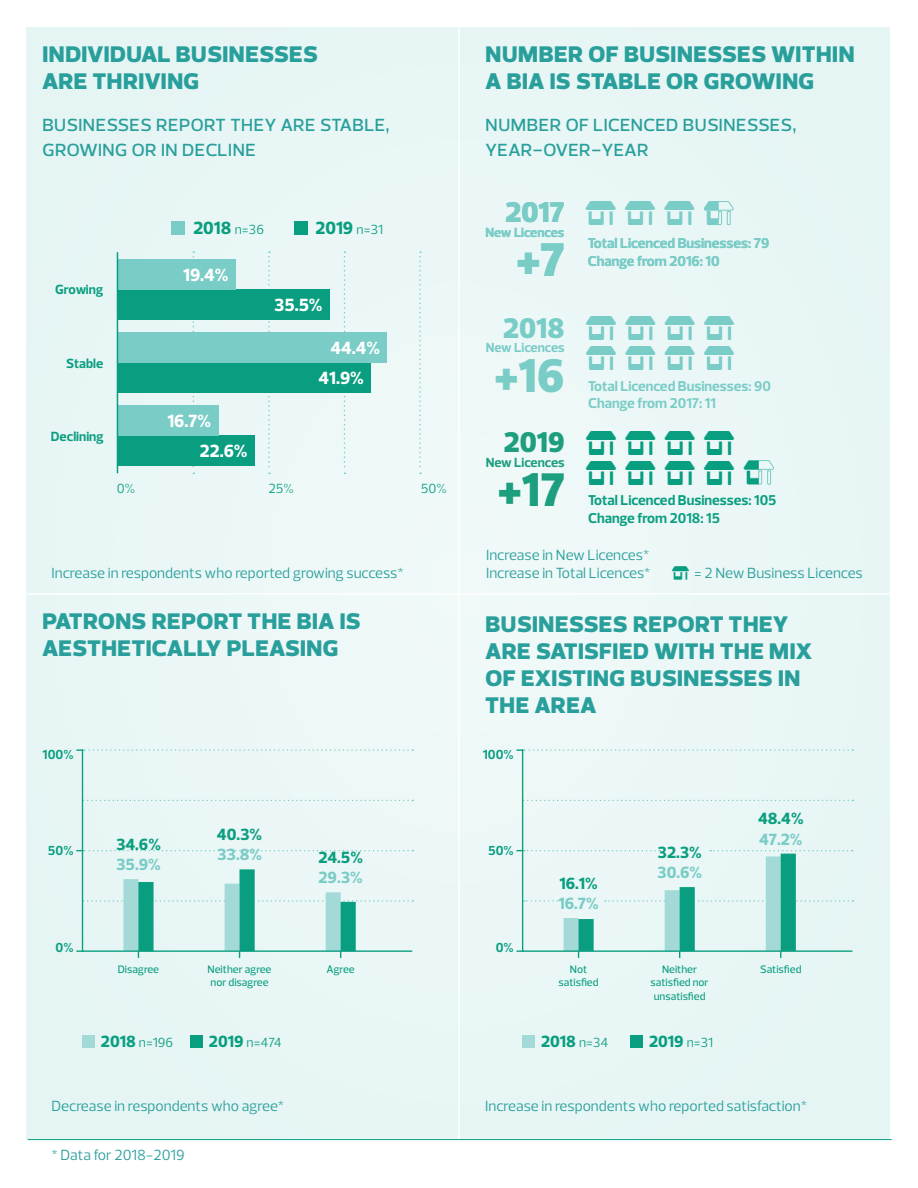
<style>
.page{position:relative;width:918px;height:1188px;background:#fff}
.page>*{position:absolute;margin:0;border:0;box-sizing:border-box;transform-origin:0 0}
.t1{font:900 48px "Prelo";color:#7accc7}
.t2{font:900 48px "Prelo";color:#1d9e7f}
.t3{font:900 28.95px "Prelo";color:#7accc7}
.t4{font:900 28.95px "Prelo";color:#1d9e7f}
.t5{font:800 27px/27px "Prelo";color:#299f9c}
.t6{font:500 21px/25.2px "Prelo";color:#299f9c}
.t7{font:800 18px "Prelo";color:#fff}
.t8{font:800 18px "Prelo";color:#0a9e80}
.t9{font:800 16.5px "Prelo";color:#0a9e80}
.t10{font:800 16.5px "Prelo";color:#7accc7}
.t11{font:15px "Prelo";color:#299f9c}
.t12{font:700 14.55px/17.4px "Prelo";color:#7accc7}
.t13{font:700 14.55px "Prelo";color:#0a9e80}
.t14{font:13.5px "Prelo";color:#0a9e80}
.t15{font:700 13.5px "Prelo";color:#0a9e80}
.t16{font:700 13.5px "Prelo";color:#7accc7}
.t17{font:700 13.5px "Prelo";color:#1d9e7f}
.t18{font:700 13.35px "Prelo";color:#0a9e80}
.t19{font:500 11.1px/13.2px "Prelo";color:#0a9e80;text-align:center}
.s1{font-weight:400;font-size:13.5px}
.s2{font-weight:800;font-size:16.5px}
</style>
<div class="page">
<div style="left:26px;top:27px;width:864px;height:1112px;background:#e4f5f4"></div>
<hr style="left:458px;top:27px;width:2px;height:1112px;background:#fff">
<hr style="left:27px;top:593px;width:864px;height:2px;background:#fff">
<svg style="left:193px;top:251px;width:1px;height:223px"></svg>
<svg style="left:268px;top:251px;width:2px;height:223px"></svg>
<svg style="left:344px;top:251px;width:1px;height:223px"></svg>
<svg style="left:419px;top:251px;width:2px;height:223px"></svg>
<div style="left:118px;top:290px;width:211px;height:30px;background:#0a9e80"></div>
<div style="left:118px;top:259px;width:117px;height:31px;background:#7accc7"></div>
<div style="left:118px;top:363px;width:253px;height:30px;background:#0a9e80"></div>
<div style="left:118px;top:332px;width:269px;height:31px;background:#7accc7"></div>
<div style="left:118px;top:436px;width:136px;height:30px;background:#0a9e80"></div>
<div style="left:118px;top:406px;width:101px;height:30px;background:#7accc7"></div>
<div style="left:171px;top:221px;width:14px;height:13px;background:#7accc7"></div>
<div style="left:294px;top:221px;width:14px;height:13px;background:#0a9e80"></div>
<div style="left:82px;top:1036px;width:12px;height:12px;background:#a3dad8"></div>
<div style="left:190px;top:1036px;width:12px;height:12px;background:#0a9e80"></div>
<svg style="left:81px;top:749px;width:333px;height:204px"></svg>
<svg style="left:76px;top:749px;width:337px;height:2px"></svg>
<svg style="left:76px;top:850px;width:337px;height:1px"></svg>
<svg style="left:76px;top:950px;width:7px;height:2px"></svg>
<div style="left:138px;top:882px;width:16px;height:69px;background:#0a9e80"></div>
<div style="left:240px;top:869px;width:15px;height:82px;background:#0a9e80"></div>
<div style="left:341px;top:902px;width:15px;height:49px;background:#0a9e80"></div>
<svg style="left:703px;top:201px;width:31px;height:24px"></svg>
<svg style="left:743px;top:460px;width:31px;height:25px"></svg>
<div style="left:522px;top:1036px;width:12px;height:12px;background:#a3dad8"></div>
<div style="left:630px;top:1036px;width:12px;height:12px;background:#0a9e80"></div>
<hr style="left:28px;top:1139px;width:864px;height:1px;background:#0a9e80">
<svg style="left:521px;top:749px;width:333px;height:204px"></svg>
<hr style="left:117px;top:253px;width:1px;height:220px;background:#0a9e80">
<p class="t5" style="left:42px;top:40px;width:278px">INDIVIDUAL BUSINESSES<br>ARE THRIVING</p>
<p class="t6" style="left:42px;top:112px;width:349px">businesses report they are stable, growing or in decline</p>
<p class="t15" style="left:55px;top:281px;width:50px">Growing</p>
<p class="t15" style="left:66px;top:355px;width:39px">Stable</p>
<p class="t15" style="left:51px;top:428px;width:54px">Declining</p>
<p class="t8" style="left:193px;top:217px;width:72px">2018 <span class="s1">n=36</span></p>
<p class="t8" style="left:316px;top:217px;width:69px">2019 <span class="s1">n=31</span></p>
<p class="t7" style="left:183px;top:263px;width:47px">19.4%</p>
<p class="t7" style="left:167px;top:410px;width:45px">16.7%</p>
<p class="t7" style="left:200px;top:440px;width:49px">22.6%</p>
<p class="t7" style="left:274px;top:294px;width:50px">35.5%</p>
<p class="t7" style="left:331px;top:337px;width:51px">44.4%</p>
<p class="t7" style="left:318px;top:367px;width:47px">41.9%</p>
<p class="t14" style="left:117px;top:480px;width:20px">0%</p>
<p class="t14" style="left:268px;top:480px;width:27px">25%</p>
<p class="t14" style="left:421px;top:480px;width:27px">50%</p>
<p class="t11" style="left:52px;top:564px;width:354px">Increase in respondents who reported growing success*</p>
<p class="t5" style="left:42px;top:606px;width:320px">PATRONS REPORT THE BIA IS<br>AESTHETICALLY PLEASING</p>
<p class="t18" style="left:43px;top:746px;width:32px">100%</p>
<p class="t18" style="left:48px;top:843px;width:27px">50%</p>
<p class="t18" style="left:56px;top:939px;width:20px">0%</p>
<p class="t9" style="left:116px;top:834px;width:46px">34.6%</p>
<p class="t10" style="left:116px;top:855px;width:46px">35.9%</p>
<p class="t9" style="left:217px;top:824px;width:47px">40.3%</p>
<p class="t10" style="left:217px;top:845px;width:46px">33.8%</p>
<p class="t9" style="left:318px;top:847px;width:46px">24.5%</p>
<p class="t10" style="left:319px;top:868px;width:46px">29.3%</p>
<p class="t19" style="left:118px;top:963px;width:43px">Disagree</p>
<p class="t19" style="left:208px;top:963px;width:65px;text-align:left">Neither agree nor disagree</p>
<p class="t19" style="left:327px;top:963px;width:30px">Agree</p>
<p class="t14" style="left:101px;top:1035px;width:74px"><span class="s2">2018</span> n=196</p>
<p class="t14" style="left:209px;top:1035px;width:74px"><span class="s2">2019</span> n=474</p>
<p class="t11" style="left:52px;top:1096px;width:234px">Decrease in respondents who agree*</p>
<p class="t11" style="left:52px;top:1146px;width:135px">* Data for 2018-2019</p>
<p class="t5" style="left:485px;top:40px;width:371px">NUMBER OF BUSINESSES WITHIN<br>A BIA IS STABLE OR GROWING</p>
<p class="t6" style="left:485px;top:112px;width:313px">number of licenced businesses, year-over-year</p>
<p class="t3" style="left:506px;top:195px;width:60px">2017</p>
<p class="t16" style="left:485px;top:224px;width:81px">New Licences</p>
<p class="t1" style="left:516px;top:231px;width:49px">+7</p>
<p class="t3" style="left:503px;top:310px;width:63px">2018</p>
<p class="t16" style="left:486px;top:339px;width:81px">New Licences</p>
<p class="t1" style="left:495px;top:346px;width:72px">+16</p>
<p class="t4" style="left:504px;top:425px;width:62px">2019</p>
<p class="t17" style="left:486px;top:454px;width:81px">New Licences</p>
<p class="t2" style="left:498px;top:461px;width:68px">+17</p>
<p class="t12" style="left:588px;top:235px;width:183px">Total Licenced Businesses: 79<br>Change from 2016: 10</p>
<p class="t12" style="left:588px;top:377px;width:184px">Total Licenced Businesses: 90</p>
<p class="t12" style="left:588px;top:395px;width:129px">Change from 2017: 11</p>
<p class="t13" style="left:588px;top:492px;width:190px">Total Licenced Businesses: 105</p>
<p class="t13" style="left:588px;top:509px;width:133px">Change from 2018: 15</p>
<p class="t11" style="left:486px;top:546px;width:165px">Increase in New Licences*</p>
<p class="t11" style="left:486px;top:564px;width:166px">Increase in Total Licences*</p>
<p class="t11" style="left:694px;top:564px;width:170px">= 2 New Business Licences</p>
<p class="t5" style="left:485px;top:609px;width:329px">BUSINESSES REPORT THEY<br>ARE SATISFIED WITH THE MIX<br>OF EXISTING BUSINESSES IN<br>THE AREA</p>
<p class="t18" style="left:483px;top:746px;width:32px">100%</p>
<p class="t18" style="left:488px;top:843px;width:27px">50%</p>
<p class="t18" style="left:496px;top:939px;width:20px">0%</p>
<p class="t9" style="left:559px;top:873px;width:40px">16.1%</p>
<p class="t10" style="left:558px;top:893px;width:42px">16.7%</p>
<p class="t9" style="left:658px;top:842px;width:46px">32.3%</p>
<p class="t10" style="left:657px;top:862px;width:46px">30.6%</p>
<p class="t9" style="left:758px;top:808px;width:47px">48.4%</p>
<p class="t10" style="left:759px;top:829px;width:45px">47.2%</p>
<p class="t19" style="left:558px;top:963px;width:42px">Not satisfied</p>
<p class="t19" style="left:651px;top:963px;width:60px">Neither satisfied nor unsatisfied</p>
<p class="t19" style="left:760px;top:963px;width:43px">Satisfied</p>
<p class="t9" style="left:541px;top:1032px;width:69px">2018 <span class="s1">n=34</span></p>
<p class="t9" style="left:649px;top:1032px;width:66px">2019 <span class="s1">n=31</span></p>
<p class="t11" style="left:485px;top:1096px;width:323px">Increase in respondents who reported satisfaction*</p>
</div>
